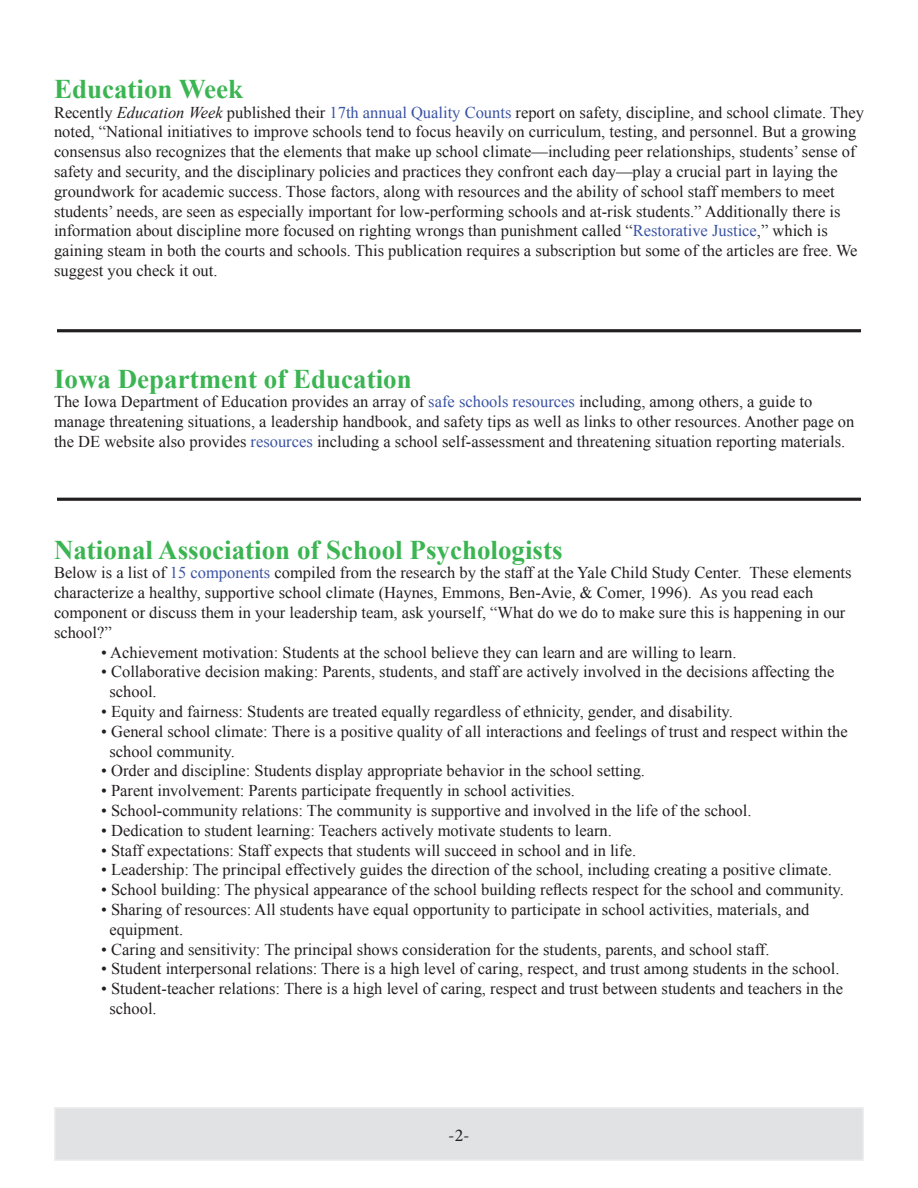
<style>
.page{position:relative;width:918px;height:1188px;background:#fff}
.page>*{position:absolute;margin:0;border:0;box-sizing:border-box;transform-origin:0 0}
.t1{font:700 27px "Times New Roman";color:#3bb552}
.t2{font:18px "Minion Pro";color:#231f20}
.t3{font:16.5px/19.8px "Times New Roman";color:#231f20}
.s1{font-style:italic}
.s2{color:#3a53a3}
</style>
<div class="page">
<div style="left:55px;top:1108px;width:808px;height:52px;background:#e1e2e4"></div>
<div style="left:54px;top:1107px;width:810px;height:54px;border:2px solid #eeeeef"></div>
<svg style="left:57px;top:329px;width:804px;height:4px;background:#4f4c4d"></svg>
<svg style="left:57px;top:497px;width:804px;height:4px;background:#504d4d"></svg>
<h1 class="t1" style="left:54px;top:70px;width:191px">Education Week</h1>
<p class="t3" style="left:54px;top:102px;width:812px">Recently <span class="s1">Education Week</span> published their <span class="s2">17th annual Quality Counts</span> report on safety, discipline, and school climate. They noted, “National initiatives to improve schools tend to focus heavily on curriculum, testing, and personnel. But a growing consensus also recognizes that the elements that make up school climate—including peer relationships, students’ sense of safety and security, and the disciplinary policies and practices they confront each day—play a crucial part in laying the groundwork for academic success. Those factors, along with resources and the ability of school staff members to meet students’ needs, are seen as especially important for low-performing schools and at-risk students.” Additionally there is information about discipline more focused on righting wrongs than punishment called “<span class="s2">Restorative Justice</span>,” which is gaining steam in both the courts and schools. This publication requires a subscription but some of the articles are free. We suggest you check it out.</p>
<h1 class="t1" style="left:54px;top:360px;width:359px">Iowa Department of Education</h1>
<p class="t3" style="left:54px;top:392px;width:802px">The Iowa Department of Education provides an array of <span class="s2">safe schools resources</span> including, among others, a guide to manage threatening situations, a leadership handbook, and safety tips as well as links to other resources. Another page on the DE website also provides <span class="s2">resources</span> including a school self-assessment and threatening situation reporting materials.</p>
<h1 class="t1" style="left:54px;top:531px;width:510px">National Association of School Psychologists</h1>
<p class="t3" style="left:54px;top:563px;width:799px">Below is a list of <span class="s2">15 components</span> compiled from the research by the staff at the Yale Child Study Center. These elements characterize a healthy, supportive school climate (Haynes, Emmons, Ben-Avie, &amp; Comer, 1996). As you read each component or discuss them in your leadership team, ask yourself, “What do we do to make sure this is happening in our school?”</p>
<p class="t3" style="left:101px;top:642px;width:637px">• Achievement motivation: Students at the school believe they can learn and are willing to learn.</p>
<p class="t3" style="left:110px;top:662px;width:727px;text-indent:-8px">• Collaborative decision making: Parents, students, and staff are actively involved in the decisions affecting the school.</p>
<p class="t3" style="left:101px;top:701px;width:633px">• Equity and fairness: Students are treated equally regardless of ethnicity, gender, and disability.</p>
<p class="t3" style="left:110px;top:721px;width:740px;text-indent:-8px">• General school climate: There is a positive quality of all interactions and feelings of trust and respect within the school community.</p>
<p class="t3" style="left:101px;top:761px;width:545px">• Order and discipline: Students display appropriate behavior in the school setting.</p>
<p class="t3" style="left:101px;top:781px;width:475px">• Parent involvement: Parents participate frequently in school activities.</p>
<p class="t3" style="left:101px;top:800px;width:652px">• School-community relations: The community is supportive and involved in the life of the school.</p>
<p class="t3" style="left:101px;top:820px;width:512px">• Dedication to student learning: Teachers actively motivate students to learn.</p>
<p class="t3" style="left:101px;top:840px;width:536px">• Staff expectations: Staff expects that students will succeed in school and in life.</p>
<p class="t3" style="left:101px;top:860px;width:732px">• Leadership: The principal effectively guides the direction of the school, including creating a positive climate.</p>
<p class="t3" style="left:101px;top:880px;width:744px">• School building: The physical appearance of the school building reflects respect for the school and community.</p>
<p class="t3" style="left:110px;top:899px;width:702px;text-indent:-8px">• Sharing of resources: All students have equal opportunity to participate in school activities, materials, and equipment.</p>
<p class="t3" style="left:101px;top:939px;width:670px">• Caring and sensitivity: The principal shows consideration for the students, parents, and school staff.</p>
<p class="t3" style="left:101px;top:959px;width:740px">• Student interpersonal relations: There is a high level of caring, respect, and trust among students in the school.</p>
<p class="t3" style="left:110px;top:979px;width:735px;text-indent:-8px">• Student-teacher relations: There is a high level of caring, respect and trust between students and teachers in the school.</p>
<p class="t2" style="left:448px;top:1123px;width:23px">-2-</p>
</div>
